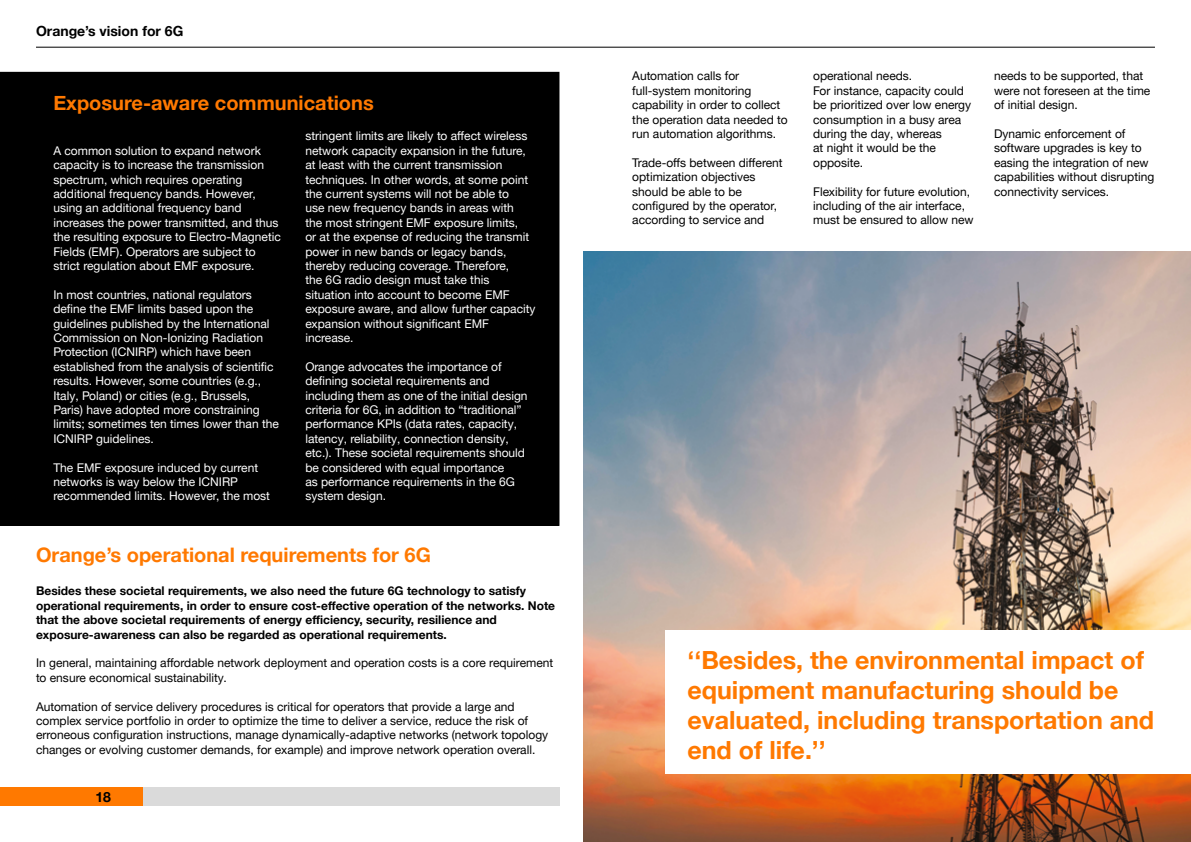
<style>
.page{position:relative;width:1191px;height:842px;background:#fff}
.page>*{position:absolute;margin:0;border:0;box-sizing:border-box;transform-origin:0 0}
.t1{font:700 25px/30px "Helvetica Neue";color:#ff7900}
.Titre_de_sous-partie{font:700 20px "Helvetica Neue";color:#ff7900}
.t2{font:700 14px "Helvetica Neue";color:#000}
.t3{font:12px/14.4px "Helvetica Neue";color:#fff}
.t4{font:12px/14.4px "Helvetica Neue";color:#000}
.t5{font:700 12px/14.4px "Helvetica Neue";color:#000}
</style>
<div class="page">
<div style="left:0;top:787px;width:143px;height:19px;background:#ff7900"></div>
<div style="left:143px;top:787px;width:416px;height:19px;background:#dadada"></div>
<hr style="left:36px;top:47px;width:1119px;height:1px;background:#000">
<div style="left:0;top:72px;width:559px;height:454px;background:#000"></div>
<img style="left:583px;top:252px;width:608px;height:590px">
<div style="left:666px;top:630px;width:525px;height:144px;background:#fff"></div>
<p class="t2" style="left:36px;top:20px;width:149px">Orange’s vision for 6G</p>
<p class="Titre_de_sous-partie" style="left:53px;top:87px;width:322px">Exposure-aware communications</p>
<p class="t3" style="left:53px;top:143px;width:229px">A common solution to expand network capacity is to increase the transmission spectrum, which requires operating additional frequency bands. However, using an additional frequency band increases the power transmitted, and thus the resulting exposure to Electro-Magnetic Fields (EMF). Operators are subject to strict regulation about EMF exposure.</p>
<p class="t3" style="left:53px;top:287px;width:227px">In most countries, national regulators define the EMF limits based upon the guidelines published by the International Commission on Non-Ionizing Radiation Protection (ICNIRP) which have been established from the analysis of scientific results. However, some countries (e.g., Italy, Poland) or cities (e.g., Brussels, Paris) have adopted more constraining limits; sometimes ten times lower than the ICNIRP guidelines.</p>
<p class="t3" style="left:53px;top:460px;width:218px">The EMF exposure induced by current networks is way below the ICNIRP recommended limits. However, the most</p>
<p class="t3" style="left:305px;top:129px;width:232px">stringent limits are likely to affect wireless network capacity expansion in the future, at least with the current transmission techniques. In other words, at some point the current systems will not be able to<br>use new frequency bands in areas with<br>the most stringent EMF exposure limits,<br>or at the expense of reducing the transmit power in new bands or legacy bands, thereby reducing coverage. Therefore,<br>the 6G radio design must take this situation into account to become EMF exposure aware, and allow further capacity expansion without significant EMF increase.</p>
<p class="t3" style="left:305px;top:359px;width:224px">Orange advocates the importance of defining societal requirements and including them as one of the initial design criteria for 6G, in addition to “traditional” performance KPIs (data rates, capacity, latency, reliability, connection density, etc.). These societal requirements should be considered with equal importance<br>as performance requirements in the 6G system design.</p>
<p class="Titre_de_sous-partie" style="left:36px;top:539px;width:396px">Orange’s operational requirements for 6G</p>
<p class="t5" style="left:36px;top:584px;width:520px">Besides these societal requirements, we also need the future 6G technology to satisfy operational requirements, in order to ensure cost-effective operation of the networks. Note that the above societal requirements of energy efficiency, security, resilience and</p>
<p class="t5" style="left:36px;top:627px;width:412px">exposure-awareness can also be regarded as operational requirements.</p>
<p class="t4" style="left:36px;top:656px;width:519px">In general, maintaining affordable network deployment and operation costs is a core requirement to ensure economical sustainability.</p>
<p class="t4" style="left:36px;top:699px;width:514px">Automation of service delivery procedures is critical for operators that provide a large and complex service portfolio in order to optimize the time to deliver a service, reduce the risk of erroneous configuration instructions, manage dynamically-adaptive networks (network topology changes or evolving customer demands, for example) and improve network operation overall.</p>
<p class="t2" style="left:95px;top:786px;width:17px">18</p>
<p class="t4" style="left:632px;top:69px;width:108px">Automation calls for</p>
<p class="t4" style="left:632px;top:83px;width:157px">full-system monitoring capability in order to collect the operation data needed to run automation algorithms.</p>
<p class="t4" style="left:632px;top:155px;width:152px">Trade-offs between different optimization objectives should be able to be configured by the operator, according to service and</p>
<p class="t4" style="left:813px;top:69px;width:101px">operational needs.</p>
<p class="t4" style="left:813px;top:83px;width:159px">For instance, capacity could be prioritized over low energy consumption in a busy area during the day, whereas<br>at night it would be the opposite.</p>
<p class="t4" style="left:813px;top:184px;width:162px">Flexibility for future evolution, including of the air interface, must be ensured to allow new</p>
<p class="t4" style="left:994px;top:69px;width:158px">needs to be supported, that were not foreseen at the time of initial design.</p>
<p class="t4" style="left:994px;top:126px;width:162px">Dynamic enforcement of software upgrades is key to easing the integration of new capabilities without disrupting connectivity services.</p>
<p class="t1" style="left:687px;top:646px;width:468px">‘‘Besides, the environmental impact of equipment manufacturing should be evaluated, including transportation and end of life.’’</p>
</div>
